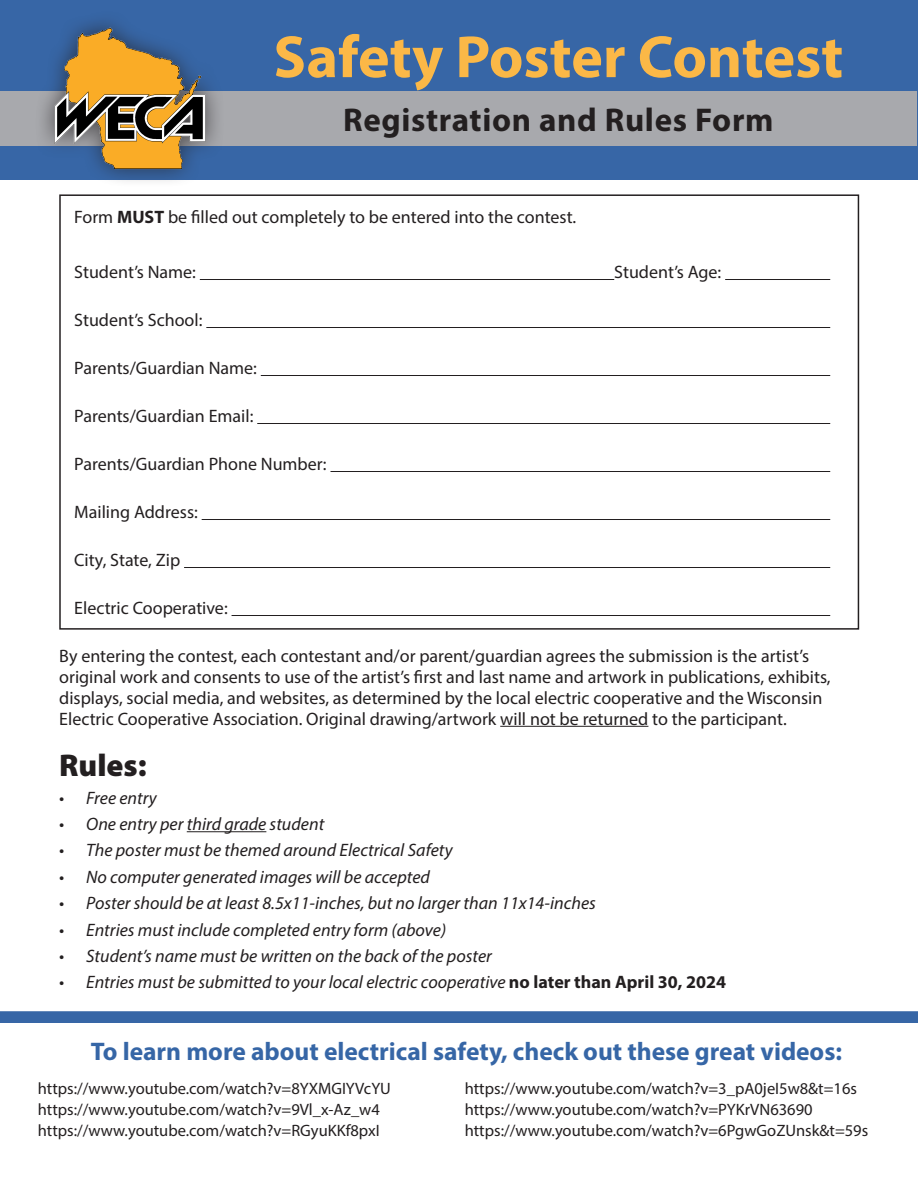
<style>
.page{position:relative;width:918px;height:1188px;background:#fff}
.page>*{position:absolute;margin:0;border:0;box-sizing:border-box;transform-origin:0 0}
.t1{font:700 60px "Myriad Pro";color:#fbb847}
.t2{font:700 33px "Myriad Pro";letter-spacing:.02em;color:#231f20}
.t3{font:900 31.5px "Myriad Pro";color:#231f20}
.t4{font:700 25.5px "Myriad Pro";color:#3666a6}
.t5{font:18px/21px "Myriad Pro";color:#231f20}
.t6{font:italic 18px "Myriad Pro";color:#231f20}
.t7{font:16.5px/21px "Myriad Pro";color:#231f20}
.s1{font-weight:700}
.s2{font-weight:700;font-style:normal}
</style>
<div class="page">
<div style="left:0;top:0;width:918px;height:179px;background:#3766a6"></div>
<div style="left:0;top:1012px;width:918px;height:10px;background:#3766a6"></div>
<div style="left:0;top:1011px;width:918px;height:12px;border:2px solid #3766a6"></div>
<hr style="left:500px;top:726px;width:148px;height:1px;background:#231f20">
<hr style="left:187px;top:831px;width:79px;height:1px;background:#231f20">
<hr style="left:200px;top:279px;width:414px;height:1px;background:#231f20">
<hr style="left:725px;top:279px;width:105px;height:1px;background:#231f20">
<hr style="left:206px;top:327px;width:624px;height:1px;background:#231f20">
<hr style="left:261px;top:375px;width:569px;height:1px;background:#231f20">
<hr style="left:257px;top:423px;width:573px;height:1px;background:#231f20">
<hr style="left:331px;top:471px;width:499px;height:1px;background:#231f20">
<hr style="left:202px;top:519px;width:628px;height:1px;background:#231f20">
<hr style="left:184px;top:567px;width:646px;height:1px;background:#231f20">
<hr style="left:232px;top:615px;width:598px;height:1px;background:#231f20">
<div style="left:59px;top:194px;width:800px;height:436px;border:2px solid #231f20"></div>
<div style="left:1px;top:91px;width:916px;height:55px;background:#a8a9ad"></div>
<div style="left:35px;top:10px;width:190px;height:178px;background:#231f20;opacity:.7"></div>
<img style="left:48px;top:26px;width:164px;height:150px">
<p class="t1" style="left:274px;top:18px;width:571px">Safety Poster Contest</p>
<p class="t2" style="left:343px;top:99px;width:432px">Registration and Rules Form</p>
<p class="t5" style="left:74px;top:206px;width:504px">Form <span class="s1">MUST</span> be filled out completely to be entered into the contest.</p>
<p class="t5" style="left:74px;top:261px;width:123px">Student’s Name:</p>
<p class="t5" style="left:614px;top:261px;width:109px">Student’s Age:</p>
<p class="t5" style="left:74px;top:309px;width:130px">Student’s School:</p>
<p class="t5" style="left:74px;top:357px;width:184px">Parents/Guardian Name:</p>
<p class="t5" style="left:74px;top:405px;width:181px">Parents/Guardian Email:</p>
<p class="t5" style="left:74px;top:453px;width:254px">Parents/Guardian Phone Number:</p>
<p class="t5" style="left:74px;top:501px;width:125px">Mailing Address:</p>
<p class="t5" style="left:74px;top:549px;width:108px">City, State, Zip</p>
<p class="t5" style="left:74px;top:597px;width:155px">Electric Cooperative:</p>
<p class="t5" style="left:59px;top:645px;width:773px">By entering the contest, each contestant and/or parent/guardian agrees the submission is the artist’s original work and consents to use of the artist’s first and last name and artwork in publications, exhibits, displays, social media, and websites, as determined by the local electric cooperative and the Wisconsin Electric Cooperative Association. Original drawing/artwork will not be returned to the participant.</p>
<p class="t3" style="left:59px;top:744px;width:89px">Rules:</p>
<p class="t6" style="left:59px;top:786px;width:99px">• Free entry</p>
<p class="t6" style="left:59px;top:813px;width:267px">• One entry per third grade student</p>
<p class="t6" style="left:59px;top:839px;width:395px">• The poster must be themed around Electrical Safety</p>
<p class="t6" style="left:59px;top:866px;width:372px">• No computer generated images will be accepted</p>
<p class="t6" style="left:59px;top:892px;width:538px">• Poster should be at least 8.5x11-inches, but no larger than 11x14-inches</p>
<p class="t6" style="left:59px;top:918px;width:388px">• Entries must include completed entry form (above)</p>
<p class="t6" style="left:59px;top:945px;width:434px">• Student’s name must be written on the back of the poster</p>
<p class="t6" style="left:59px;top:971px;width:668px">• Entries must be submitted to your local electric cooperative <span class="s2">no later than April 30, 2024</span></p>
<p class="t4" style="left:91px;top:1035px;width:753px">To learn more about electrical safety, check out these great videos:</p>
<p class="t7" style="left:38px;top:1078px;width:355px">https://www.youtube.com/watch?v=8YXMGIYVcYU https://www.youtube.com/watch?v=9Vl_x-Az_w4</p>
<p class="t7" style="left:38px;top:1120px;width:343px">https://www.youtube.com/watch?v=RGyuKKf8pxI</p>
<p class="t7" style="left:465px;top:1078px;width:394px">https://www.youtube.com/watch?v=3_pA0jeI5w8&amp;t=16s</p>
<p class="t7" style="left:465px;top:1099px;width:349px">https://www.youtube.com/watch?v=PYKrVN63690</p>
<p class="t7" style="left:465px;top:1120px;width:405px">https://www.youtube.com/watch?v=6PgwGoZUnsk&amp;t=59s</p>
</div>
